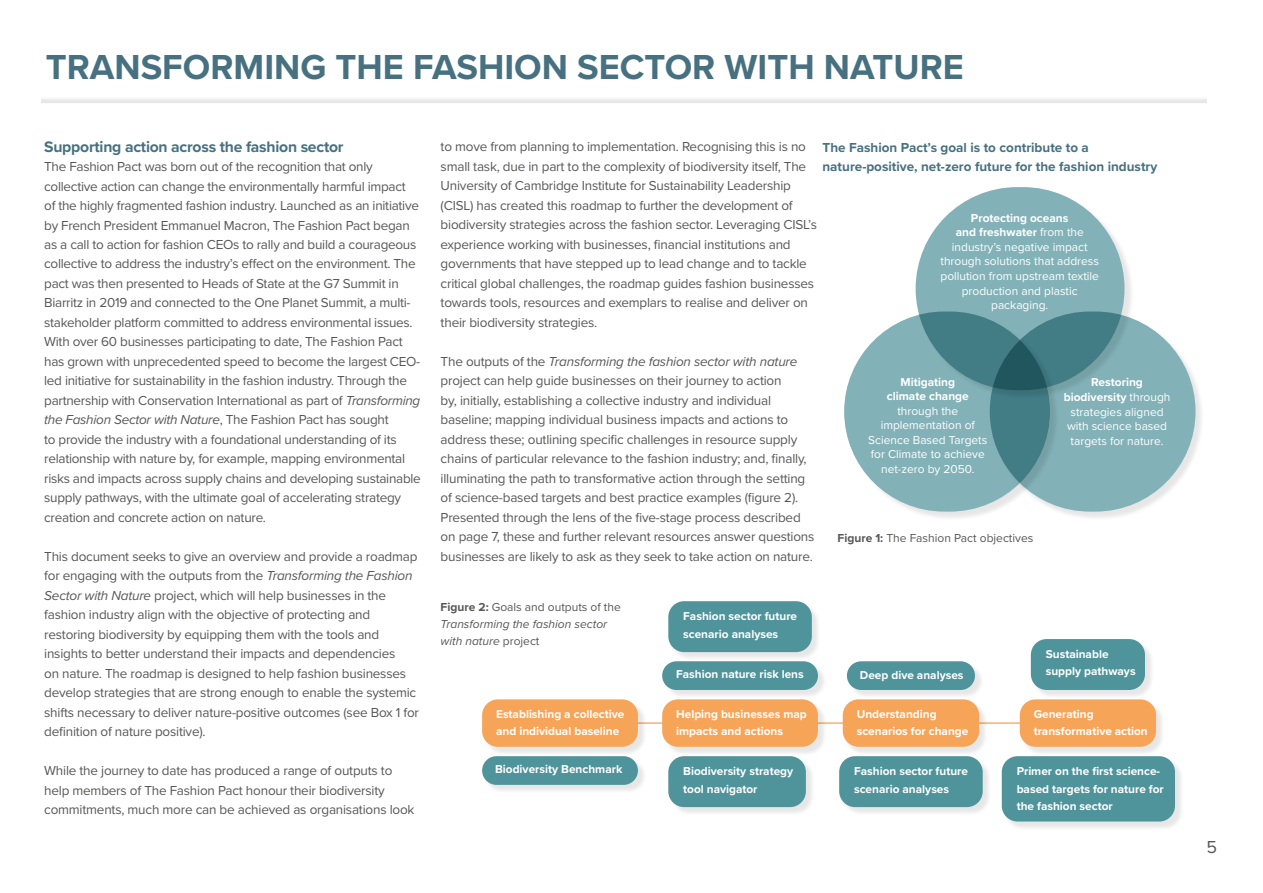
<style>
.page{position:relative;width:1263px;height:893px;background:#fff}
.page>*{position:absolute;margin:0;border:0;box-sizing:border-box;transform-origin:0 0}
.t1{font:700 36px "Proxima Nova";color:#477180}
.t2{font:18px "Proxima Nova";color:#575756}
.t3{font:700 15.75px "Proxima Nova";letter-spacing:-.015em;color:#477180}
.t4{font:13.5px/19.5px "Proxima Nova";letter-spacing:-.015em;color:#575756}
.t5{font:700 13.5px/19.5px "Proxima Nova";color:#477180}
.t6{font:12px/14.5px "Proxima Nova";color:#fff;text-align:center}
.t7{font:italic 12px/17.2px "Proxima Nova";color:#575756}
.t8{font:12px "Proxima Nova";color:#575756}
.t9{font:700 12px/14.5px "Proxima Nova";color:#fff;text-align:center}
.t10{font:700 11.85px/17.1px "Proxima Nova";color:#fff}
.s1{font-style:italic}
.s2{font-weight:700}
.s3{font-weight:700;font-style:normal}
.s4{font-style:normal}
</style>
<div class="page">
<div style="left:0;top:96px;width:1263px;height:137px;background:#efefef"></div>
<div style="left:0;top:103px;width:1263px;height:130px;background:#fff"></div>
<div style="left:1208px;top:82px;width:55px;height:58px;background:#fff"></div>
<div style="left:0;top:82px;width:40px;height:58px;background:#fff"></div>
<div style="left:917px;top:189px;width:217px;height:211px;background:#000;opacity:.1"></div>
<div style="left:916px;top:187px;width:208px;height:203px;background:#82b2b8;border-radius:102px"></div>
<div style="left:846px;top:313px;width:214px;height:208px;background:#000;opacity:.1"></div>
<svg style="left:844px;top:312px;width:206px;height:200px;background:#79aab0"></svg>
<div style="left:991px;top:313px;width:214px;height:208px;background:#000;opacity:.1"></div>
<svg style="left:990px;top:312px;width:205px;height:200px;background:#6b9da4"></svg>
<div style="left:669px;top:603px;width:152px;height:58px;background:#000;opacity:.1"></div>
<div style="left:668px;top:601px;width:144px;height:51px;background:#4f939b;border-radius:16px"></div>
<div style="left:840px;top:758px;width:152px;height:58px;background:#000;opacity:.1"></div>
<div style="left:839px;top:756px;width:144px;height:51px;background:#4f939b;border-radius:16px"></div>
<div style="left:1032px;top:640px;width:122px;height:59px;background:#000;opacity:.1"></div>
<div style="left:1031px;top:639px;width:114px;height:51px;background:#4f939b;border-radius:16px"></div>
<div style="left:669px;top:758px;width:146px;height:58px;background:#000;opacity:.1"></div>
<div style="left:668px;top:756px;width:138px;height:51px;background:#4f939b;border-radius:16px"></div>
<div style="left:1003px;top:758px;width:181px;height:73px;background:#000;opacity:.1"></div>
<div style="left:1002px;top:756px;width:173px;height:65px;background:#4f939b;border-radius:16px"></div>
<div style="left:663px;top:663px;width:164px;height:36px;background:#000;opacity:.1"></div>
<div style="left:662px;top:661px;width:156px;height:29px;background:#4f939b;border-radius:14px"></div>
<div style="left:483px;top:758px;width:164px;height:36px;background:#000;opacity:.1"></div>
<div style="left:482px;top:756px;width:156px;height:29px;background:#4f939b;border-radius:14px"></div>
<hr style="left:624px;top:722px;width:426px;height:2px;background:#f6a558">
<div style="left:848px;top:663px;width:136px;height:36px;background:#000;opacity:.1"></div>
<div style="left:847px;top:661px;width:128px;height:29px;background:#4f939b;border-radius:14px"></div>
<div style="left:663px;top:701px;width:164px;height:55px;background:#000;opacity:.1"></div>
<div style="left:662px;top:699px;width:156px;height:48px;background:#f6a558;border-radius:16px"></div>
<div style="left:483px;top:701px;width:164px;height:55px;background:#000;opacity:.1"></div>
<div style="left:482px;top:699px;width:156px;height:48px;background:#f6a558;border-radius:16px"></div>
<div style="left:844px;top:701px;width:144px;height:55px;background:#000;opacity:.1"></div>
<div style="left:843px;top:699px;width:136px;height:48px;background:#f6a558;border-radius:16px"></div>
<div style="left:1021px;top:701px;width:144px;height:55px;background:#000;opacity:.1"></div>
<div style="left:1020px;top:699px;width:136px;height:48px;background:#f6a558;border-radius:16px"></div>
<h1 class="t1" style="left:46px;top:41px;width:920px">TRANSFORMING THE FASHION SECTOR WITH NATURE</h1>
<p class="t3" style="left:44px;top:135px;width:301px">Supporting action across the fashion sector</p>
<p class="t4" style="left:44px;top:156px;width:378px">The Fashion Pact was born out of the recognition that only collective action can change the environmentally harmful impact<br>of the highly fragmented fashion industry. Launched as an initiative by French President Emmanuel Macron, The Fashion Pact began as a call to action for fashion CEOs to rally and build a courageous collective to address the industry’s effect on the environment. The pact was then presented to Heads of State at the G7 Summit in Biarritz in 2019 and connected to the One Planet Summit, a multi&shy;stakeholder platform committed to address environmental issues.<br>With over 60 businesses participating to date, The Fashion Pact has grown with unprecedented speed to become the largest CEO&shy;led initiative for sustainability in the fashion industry. Through the partnership with Conservation International as part of <span class="s1">Transforming the Fashion Sector with Nature</span>, The Fashion Pact has sought<br>to provide the industry with a foundational understanding of its relationship with nature by, for example, mapping environmental risks and impacts across supply chains and developing sustainable supply pathways, with the ultimate goal of accelerating strategy creation and concrete action on nature.</p>
<p class="t4" style="left:44px;top:546px;width:376px">This document seeks to give an overview and provide a roadmap for engaging with the outputs from the <span class="s1">Transforming the Fashion Sector with Nature</span> project, which will help businesses in the fashion industry align with the objective of protecting and restoring biodiversity by equipping them with the tools and insights to better understand their impacts and dependencies<br>on nature. The roadmap is designed to help fashion businesses develop strategies that are strong enough to enable the systemic shifts necessary to deliver nature-positive outcomes (see Box 1 for definition of nature positive).</p>
<p class="t4" style="left:44px;top:761px;width:372px">While the journey to date has produced a range of outputs to help members of The Fashion Pact honour their biodiversity commitments, much more can be achieved as organisations look</p>
<p class="t5" style="left:822px;top:137px;width:336px">The Fashion Pact’s goal is to contribute to a nature-positive, net-zero future for the fashion industry</p>
<p class="t4" style="left:441px;top:136px;width:378px">to move from planning to implementation. Recognising this is no small task, due in part to the complexity of biodiversity itself, The University of Cambridge Institute for Sustainability Leadership (CISL) has created this roadmap to further the development of biodiversity strategies across the fashion sector. Leveraging CISL’s experience working with businesses, financial institutions and governments that have stepped up to lead change and to tackle critical global challenges, the roadmap guides fashion businesses towards tools, resources and exemplars to realise and deliver on their biodiversity strategies.</p>
<p class="t4" style="left:441px;top:351px;width:375px">The outputs of the <span class="s1">Transforming the fashion sector with nature </span>project can help guide businesses on their journey to action<br>by, initially, establishing a collective industry and individual baseline; mapping individual business impacts and actions to address these; outlining specific challenges in resource supply chains of particular relevance to the fashion industry; and, finally, illuminating the path to transformative action through the setting of science-based targets and best practice examples (figure 2).<br>Presented through the lens of the five-stage process described on page 7, these and further relevant resources answer questions businesses are likely to ask as they seek to take action on nature.</p>
<p class="t6" style="left:940px;top:210px;width:160px"><span class="s2">Protecting oceans<br>and freshwater</span> from the industry’s negative impact through solutions that address pollution from upstream textile production and plastic packaging.</p>
<p class="t9" style="left:887px;top:374px;width:84px">Mitigating climate change</p>
<p class="t6" style="left:868px;top:403px;width:121px">through the implementation of<br>Science Based Targets for Climate to achieve net-zero by 2050.</p>
<p class="t6" style="left:1064px;top:375px;width:108px"><span class="s2">Restoring biodiversity</span> through strategies aligned with science based targets for nature.</p>
<p class="t8" style="left:837px;top:529px;width:197px"><span class="s2">Figure 1:</span> The Fashion Pact objectives</p>
<p class="t7" style="left:441px;top:597px;width:182px"><span class="s3">Figure 2:</span> <span class="s4">Goals and outputs of the<br></span>Transforming the fashion sector with nature <span class="s4">project</span></p>
<p class="t10" style="left:683px;top:608px;width:115px">Fashion sector future scenario analyses</p>
<p class="t10" style="left:676px;top:665px;width:129px">Fashion nature risk lens</p>
<p class="t10" style="left:860px;top:666px;width:105px">Deep dive analyses</p>
<p class="t10" style="left:1046px;top:646px;width:91px">Sustainable supply pathways</p>
<p class="t10" style="left:496px;top:705px;width:130px">Establishing a collective and individual baseline</p>
<p class="t10" style="left:857px;top:705px;width:113px">Understanding scenarios for change</p>
<p class="t10" style="left:1034px;top:705px;width:115px">Generating transformative action</p>
<p class="t10" style="left:676px;top:705px;width:132px">Helping businesses map impacts and actions</p>
<p class="t10" style="left:495px;top:761px;width:129px">Biodiversity Benchmark</p>
<p class="t10" style="left:683px;top:763px;width:112px">Biodiversity strategy tool navigator</p>
<p class="t10" style="left:1017px;top:763px;width:149px">Primer on the first science&shy;based targets for nature for the fashion sector</p>
<p class="t10" style="left:854px;top:763px;width:115px">Fashion sector future scenario analyses</p>
<h2 class="t2" style="left:1207px;top:833px;width:12px">5</h2>
</div>
